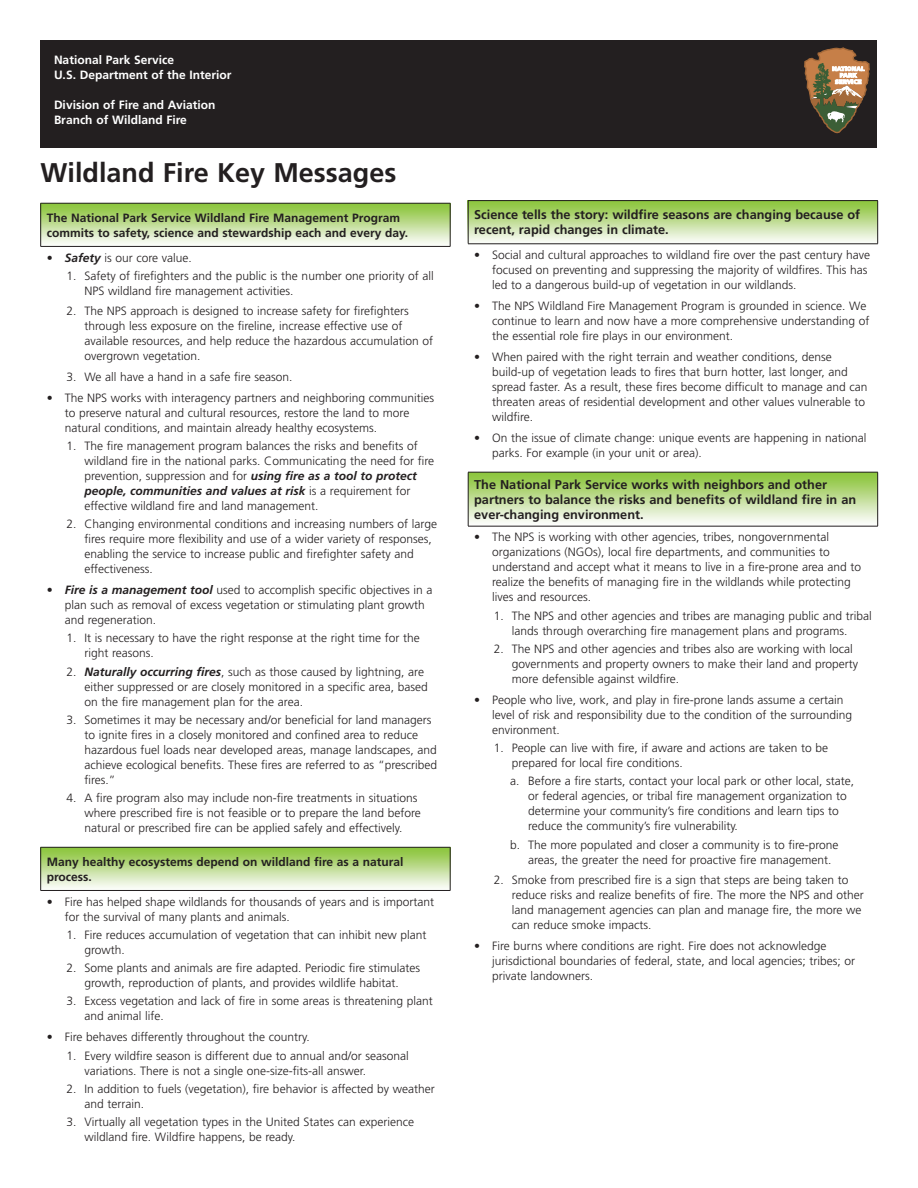
<style>
.page{position:relative;width:918px;height:1188px;background:#fff}
.page>*{position:absolute;margin:0;border:0;box-sizing:border-box;transform-origin:0 0}
.t1{font:700 27px "Frutiger LT Std";color:#231f20}
.Chart-title{font:700 12.75px/15px "Frutiger LT Std";color:#231f20}
.t2{font:300 12px/15px "Frutiger LT Std";color:#231f20}
.Chart-title_-_small{font:700 12px/15px "Frutiger LT Std";color:#231f20}
.t3{font:700 12px/15px "Frutiger LT Std";color:#fff}
.s1{font-weight:700;font-style:italic}
</style>
<div class="page">
<div style="left:40px;top:40px;width:838px;height:108px;background:#231f20"></div>
<svg style="left:804px;top:47px;width:66px;height:87px"></svg>
<img style="left:469px;top:473px;width:408px;height:53px">
<img style="left:469px;top:201px;width:408px;height:43px">
<img style="left:41px;top:848px;width:409px;height:42px">
<img style="left:41px;top:204px;width:409px;height:42px">
<hr style="left:40px;top:203px;width:410px;height:1px;background:#231f20">
<hr style="left:40px;top:203px;width:1px;height:43px;background:#231f20">
<hr style="left:450px;top:203px;width:1px;height:43px;background:#231f20">
<hr style="left:40px;top:246px;width:410px;height:1px;background:#231f20">
<hr style="left:40px;top:847px;width:410px;height:1px;background:#231f20">
<hr style="left:40px;top:847px;width:1px;height:43px;background:#231f20">
<hr style="left:450px;top:847px;width:1px;height:43px;background:#231f20">
<hr style="left:40px;top:890px;width:410px;height:1px;background:#231f20">
<hr style="left:468px;top:200px;width:410px;height:1px;background:#231f20">
<hr style="left:468px;top:201px;width:1px;height:43px;background:#231f20">
<hr style="left:877px;top:201px;width:1px;height:43px;background:#231f20">
<hr style="left:468px;top:244px;width:410px;height:1px;background:#231f20">
<hr style="left:468px;top:472px;width:410px;height:1px;background:#231f20">
<hr style="left:468px;top:472px;width:1px;height:54px;background:#231f20">
<hr style="left:877px;top:472px;width:1px;height:54px;background:#231f20">
<hr style="left:468px;top:526px;width:410px;height:1px;background:#231f20">
<p class="t3" style="left:54px;top:52px;width:179px">National Park Service<br>U.S. Department of the Interior</p>
<p class="t3" style="left:54px;top:97px;width:163px">Division of Fire and Aviation<br>Branch of Wildland Fire</p>
<h1 class="t1" style="left:40px;top:157px;width:357px">Wildland Fire Key Messages</h1>
<p class="Chart-title_-_small" style="left:47px;top:210px;width:363px">The National Park Service Wildland Fire Management Program commits to safety, science and stewardship each and every day.</p>
<p class="t2" style="left:47px;top:250px;width:147px">• <span class="s1">Safety</span> is our core value.</p>
<p class="t2" style="left:84px;top:268px;width:351px;text-indent:-18px">1. Safety of firefighters and the public is the number one priority of all<br>NPS wildland fire management activities.</p>
<p class="t2" style="left:84px;top:304px;width:350px;text-indent:-18px">2. The NPS approach is designed to increase safety for firefighters through less exposure on the fireline, increase effective use of available resources, and help reduce the hazardous accumulation of overgrown vegetation.</p>
<p class="t2" style="left:66px;top:369px;width:227px">3. We all have a hand in a safe fire season.</p>
<p class="t2" style="left:65px;top:390px;width:371px;text-indent:-18px">• The NPS works with interagency partners and neighboring communities to preserve natural and cultural resources, restore the land to more natural conditions, and maintain already healthy ecosystems.</p>
<p class="t2" style="left:84px;top:438px;width:351px;text-indent:-18px">1. The fire management program balances the risks and benefits of wildland fire in the national parks. Communicating the need for fire prevention, suppression and for <span class="s1">using fire as a tool to protect people, communities and values at risk</span> is a requirement for effective wildland fire and land management.</p>
<p class="t2" style="left:84px;top:517px;width:354px;text-indent:-18px">2. Changing environmental conditions and increasing numbers of large fires require more flexibility and use of a wider variety of responses, enabling the service to increase public and firefighter safety and effectiveness.</p>
<p class="t2" style="left:65px;top:583px;width:369px;text-indent:-18px">• <span class="s1">Fire is a management tool</span> used to accomplish specific objectives in a plan such as removal of excess vegetation or stimulating plant growth and regeneration.</p>
<p class="t2" style="left:84px;top:631px;width:337px;text-indent:-18px">1. It is necessary to have the right response at the right time for the right reasons.</p>
<p class="t2" style="left:84px;top:664px;width:345px;text-indent:-18px">2. <span class="s1">Naturally occurring fires</span>, such as those caused by lightning, are either suppressed or are closely monitored in a specific area, based on the fire management plan for the area.</p>
<p class="t2" style="left:84px;top:712px;width:354px;text-indent:-18px">3. Sometimes it may be necessary and/or beneficial for land managers to ignite fires in a closely monitored and confined area to reduce hazardous fuel loads near developed areas, manage landscapes, and achieve ecological benefits. These fires are referred to as “prescribed fires.”</p>
<p class="t2" style="left:84px;top:791px;width:338px;text-indent:-18px">4. A fire program also may include non-fire treatments in situations where prescribed fire is not feasible or to prepare the land before natural or prescribed fire can be applied safely and effectively.</p>
<p class="Chart-title_-_small" style="left:47px;top:854px;width:358px">Many healthy ecosystems depend on wildland fire as a natural process.</p>
<p class="t2" style="left:65px;top:894px;width:371px;text-indent:-18px">• Fire has helped shape wildlands for thousands of years and is important for the survival of many plants and animals.</p>
<p class="t2" style="left:84px;top:927px;width:343px;text-indent:-18px">1. Fire reduces accumulation of vegetation that can inhibit new plant growth.</p>
<p class="t2" style="left:66px;top:961px;width:355px;text-align:center">2. Some plants and animals are fire adapted. Periodic fire stimulates growth, reproduction of plants, and provides wildlife habitat.</p>
<p class="t2" style="left:84px;top:994px;width:350px;text-indent:-18px">3. Excess vegetation and lack of fire in some areas is threatening plant and animal life.</p>
<p class="t2" style="left:47px;top:1030px;width:265px">• Fire behaves differently throughout the country.</p>
<p class="t2" style="left:84px;top:1048px;width:326px;text-indent:-18px">1. Every wildfire season is different due to annual and/or seasonal variations. There is not a single one-size-fits-all answer.</p>
<p class="t2" style="left:84px;top:1081px;width:352px;text-indent:-18px">2. In addition to fuels (vegetation), fire behavior is affected by weather and terrain.</p>
<p class="t2" style="left:84px;top:1115px;width:331px;text-indent:-18px">3. Virtually all vegetation types in the United States can experience wildland fire. Wildfire happens, be ready.</p>
<p class="Chart-title" style="left:474px;top:208px;width:388px">Science tells the story: wildfire seasons are changing because of recent, rapid changes in climate.</p>
<p class="t2" style="left:492px;top:248px;width:379px;text-indent:-18px">• Social and cultural approaches to wildland fire over the past century have focused on preventing and suppressing the majority of wildfires. This has led to a dangerous build-up of vegetation in our wildlands.</p>
<p class="t2" style="left:492px;top:299px;width:379px;text-indent:-18px">• The NPS Wildland Fire Management Program is grounded in science. We continue to learn and now have a more comprehensive understanding of the essential role fire plays in our environment.</p>
<p class="t2" style="left:492px;top:350px;width:377px;text-indent:-18px">• When paired with the right terrain and weather conditions, dense build-up of vegetation leads to fires that burn hotter, last longer, and spread faster. As a result, these fires become difficult to manage and can threaten areas of residential development and other values vulnerable to wildfire.</p>
<p class="t2" style="left:492px;top:431px;width:376px;text-indent:-18px">• On the issue of climate change: unique events are happening in national parks. For example (in your unit or area).</p>
<p class="Chart-title" style="left:474px;top:477px;width:384px">The National Park Service works with neighbors and other partners to balance the risks and benefits of wildland fire in an ever-changing environment.</p>
<p class="t2" style="left:492px;top:530px;width:371px;text-indent:-18px">• The NPS is working with other agencies, tribes, nongovernmental organizations (NGOs), local fire departments, and communities to understand and accept what it means to live in a fire-prone area and to realize the benefits of managing fire in the wildlands while protecting lives and resources.</p>
<p class="t2" style="left:494px;top:608px;width:379px;text-align:center">1. The NPS and other agencies and tribes are managing public and tribal lands through overarching fire management plans and programs.</p>
<p class="t2" style="left:512px;top:641px;width:348px;text-indent:-18px">2. The NPS and other agencies and tribes also are working with local governments and property owners to make their land and property more defensible against wildfire.</p>
<p class="t2" style="left:492px;top:692px;width:362px;text-indent:-18px">• People who live, work, and play in fire-prone lands assume a certain level of risk and responsibility due to the condition of the surrounding environment.</p>
<p class="t2" style="left:512px;top:741px;width:318px;text-indent:-18px">1. People can live with fire, if aware and actions are taken to be prepared for local fire conditions.</p>
<p class="t2" style="left:528px;top:774px;width:327px;text-indent:-18px">a. Before a fire starts, contact your local park or other local, state, or federal agencies, or tribal fire management organization to determine your community’s fire conditions and learn tips to reduce the community’s fire vulnerability.</p>
<p class="t2" style="left:528px;top:837px;width:312px;text-indent:-18px">b. The more populated and closer a community is to fire-prone areas, the greater the need for proactive fire management.</p>
<p class="t2" style="left:512px;top:872px;width:353px;text-indent:-18px">2. Smoke from prescribed fire is a sign that steps are being taken to reduce risks and realize benefits of fire. The more the NPS and other land management agencies can plan and manage fire, the more we can reduce smoke impacts.</p>
<p class="t2" style="left:492px;top:938px;width:365px;text-indent:-18px">• Fire burns where conditions are right. Fire does not acknowledge jurisdictional boundaries of federal, state, and local agencies; tribes; or private landowners.</p>
</div>
